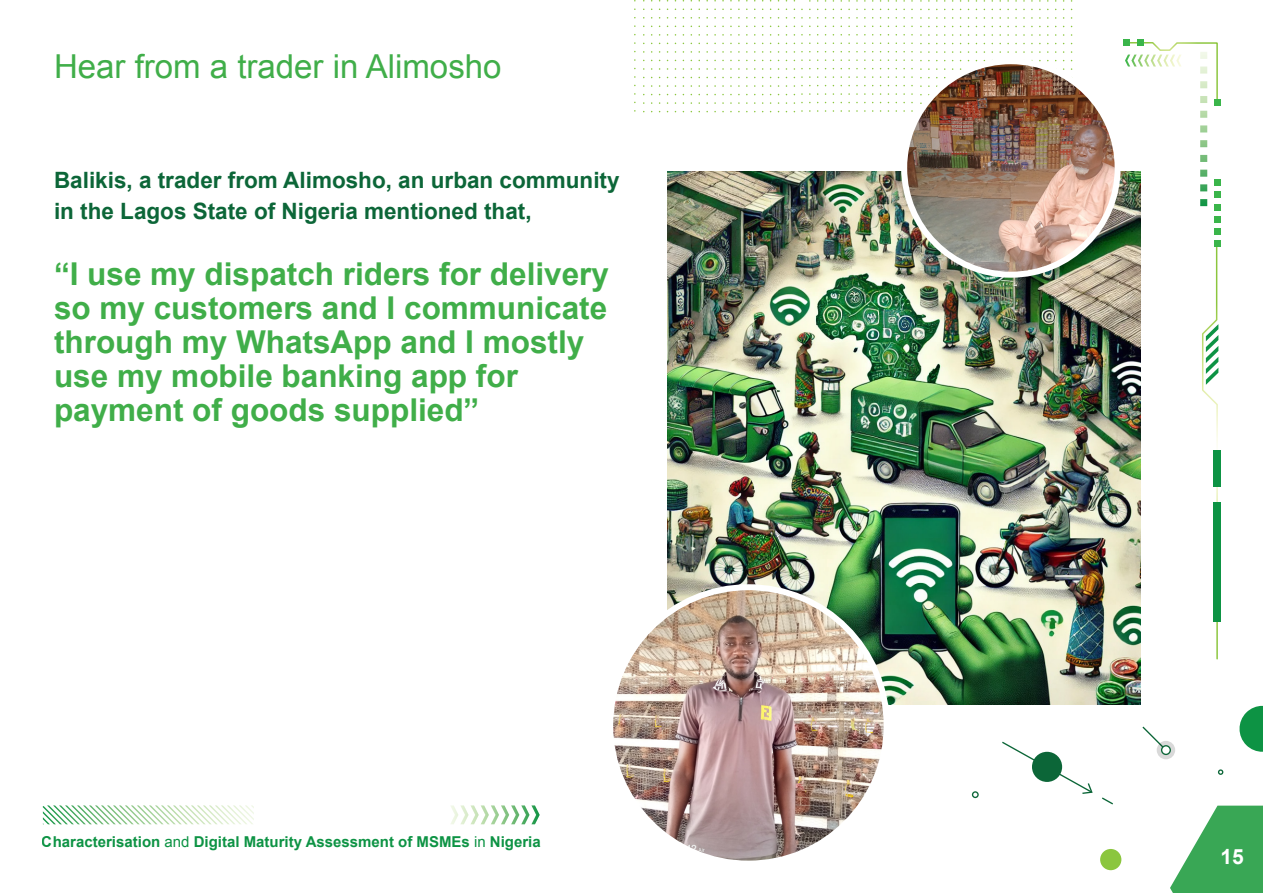
<style>
.page{position:relative;width:1263px;height:893px;background:#fff}
.page>*{position:absolute;margin:0;border:0;box-sizing:border-box;transform-origin:0 0}
.t1{font:33px "Arial";color:#40ae49}
.t2{font:700 31.5px/34.2px "Arial";color:#40ae49}
.t3{font:700 22.5px/31.2px "Arial";color:#0c6638}
.t4{font:700 21px "Arial";color:#fff}
.t5{font:700 15px "Arial";color:#0d9344}
.s1{font-weight:400}
</style>
<div class="page">
<svg style="left:1102px;top:797px;width:11px;height:7px"></svg>
<svg style="left:1002px;top:742px;width:91px;height:52px"></svg>
<div style="left:1032px;top:752px;width:30px;height:30px;background:#0c6638;border-radius:50%"></div>
<div style="left:1100px;top:849px;width:21px;height:21px;background:#8bc63e;border-radius:50%"></div>
<svg style="left:1239px;top:705px;width:24px;height:47px"></svg>
<svg style="left:1218px;top:769px;width:5px;height:6px"></svg>
<svg style="left:972px;top:791px;width:7px;height:7px"></svg>
<div style="left:1157px;top:741px;width:18px;height:18px;background:#d9d9d9;border-radius:50%"></div>
<svg style="left:1142px;top:727px;width:29px;height:28px"></svg>
<svg style="left:1170px;top:806px;width:93px;height:87px"></svg>
<svg style="left:1214px;top:228px;width:6px;height:6px"></svg>
<svg style="left:1214px;top:216px;width:6px;height:6px"></svg>
<div style="left:1213px;top:450px;width:8px;height:37px;background:#0d9344"></div>
<div style="left:1213px;top:502px;width:8px;height:119px;background:#0d9344"></div>
<svg style="left:1202px;top:240px;width:18px;height:420px"></svg>
<svg style="left:1123px;top:40px;width:97px;height:170px"></svg>
<svg style="left:634px;top:0;width:438px;height:113px"></svg>
<svg style="left:43px;top:805px;width:211px;height:19px"></svg>
<svg style="left:451px;top:805px;width:89px;height:19px"></svg>
<img style="left:667px;top:172px;width:474px;height:532px">
<img style="left:610px;top:587px;width:277px;height:277px;border-radius:138px">
<div style="left:607px;top:584px;width:283px;height:283px;border:6px solid #fff;border-radius:50%"></div>
<img style="left:904px;top:61px;width:214px;height:214px;border-radius:107px">
<div style="left:901px;top:58px;width:220px;height:220px;border:6px solid #fff;border-radius:50%"></div>
<p class="t1" style="left:54px;top:45px;width:449px">Hear from a trader in Alimosho</p>
<p class="t3" style="left:54px;top:165px;width:567px">Balikis, a trader from Alimosho, an urban community in the Lagos State of Nigeria mentioned that,</p>
<p class="t2" style="left:54px;top:258px;width:556px">“I use my dispatch riders for delivery so my customers and I communicate through my WhatsApp and I mostly use my mobile banking app for payment of goods supplied”</p>
<p class="t5" style="left:42px;top:831px;width:500px">Characterisation <span class="s1">and</span> Digital Maturity Assessment of MSMEs <span class="s1">in</span> Nigeria</p>
<p class="t4" style="left:1220px;top:842px;width:25px">15</p>
</div>
